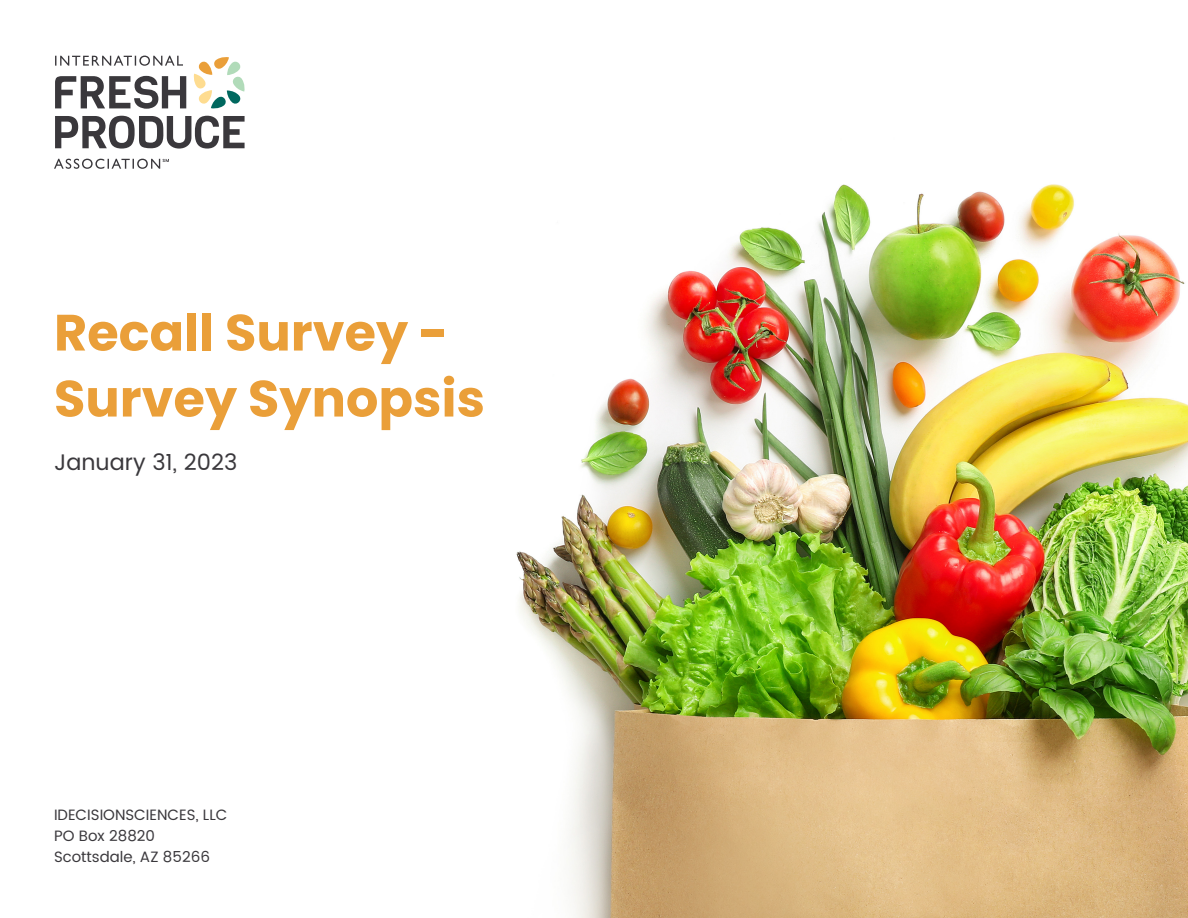
<style>
.page{position:relative;width:1188px;height:918px;background:#fff}
.page>*{position:absolute;margin:0;border:0;box-sizing:border-box;transform-origin:0 0}
.t1{font:700 51px "Poppins";color:#ea9f39}
.t2{font:22.5px "Poppins";color:#3a383c}
.t3{font:15px "Poppins";color:#3a383c}
</style>
<div class="page">
<svg style="left:54px;top:56px;width:191px;height:113px"></svg>
<img style="left:516px;top:184px;width:672px;height:734px">
<p class="t1" style="left:54px;top:303px;width:396px">Recall Survey -</p>
<p class="t1" style="left:54px;top:369px;width:433px">Survey Synopsis</p>
<p class="t2" style="left:54px;top:446px;width:185px">January 31, 2023</p>
<p class="t3" style="left:54px;top:804px;width:175px">IDECISIONSCIENCES, LLC</p>
<p class="t3" style="left:54px;top:825px;width:103px">PO Box 28820</p>
<p class="t3" style="left:54px;top:846px;width:158px">Scottsdale, AZ 85266</p>
</div>
